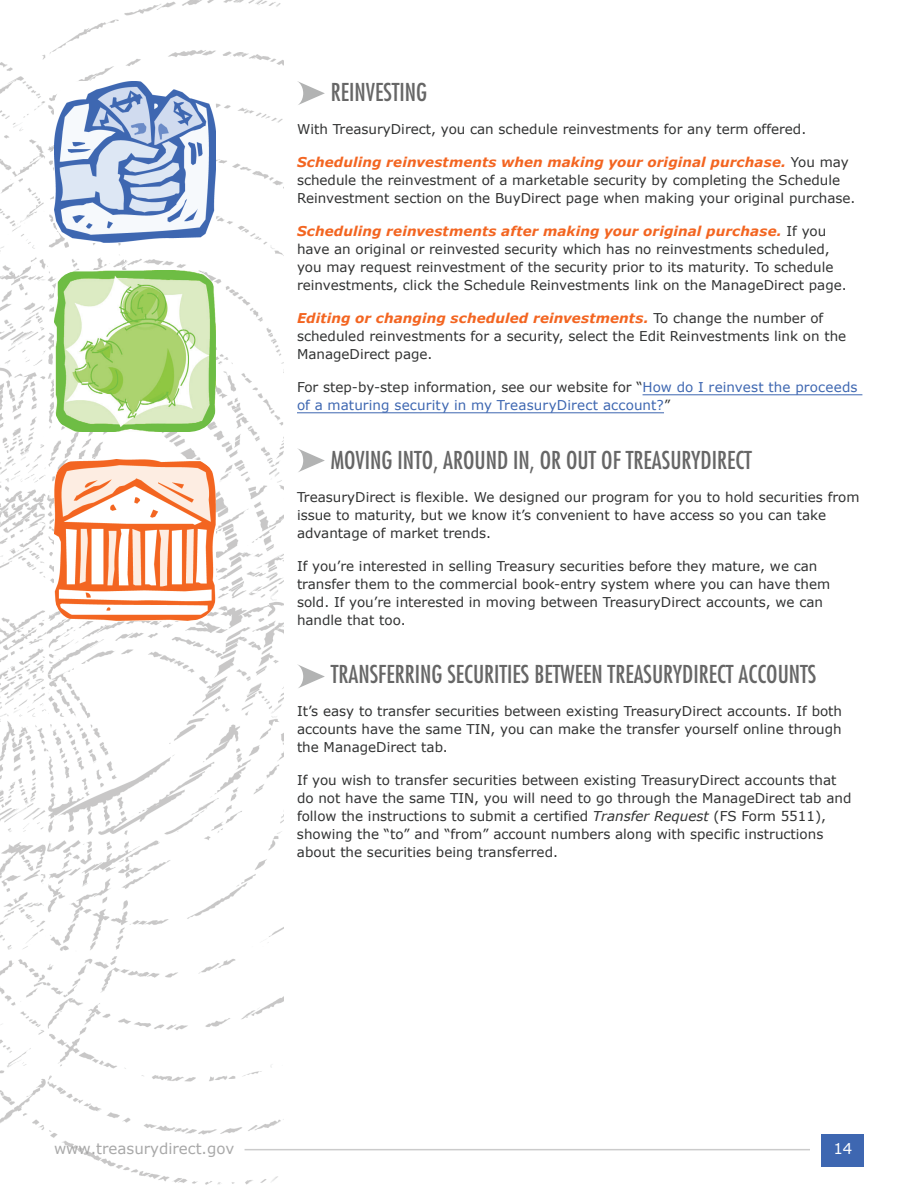
<style>
.page{position:relative;width:918px;height:1188px;background:#fff}
.page>*{position:absolute;margin:0;border:0;box-sizing:border-box;transform-origin:0 0}
.t1{font:condensed 24px "Futura Std";color:#666}
.t2{font:15px "Verdana";color:#a9a9a9}
.t3{font:15px "Verdana";color:#fff}
.t4{font:13.5px/18px "Verdana";color:#313232}
.t5{font:13.5px/18px "Verdana";color:#3e67b1}
.s1{font-weight:700;font-style:italic;color:#f36521}
.s2{color:#313232}
.s3{font-style:italic}
</style>
<div class="page">
<hr style="left:643px;top:394px;width:219px;height:1px;background:#3e67b1">
<hr style="left:297px;top:412px;width:367px;height:1px;background:#3e67b1">
<img style="left:0;top:0;width:284px;height:1185px">
<img style="left:54px;top:81px;width:162px;height:162px">
<img style="left:54px;top:270px;width:162px;height:162px">
<img style="left:54px;top:459px;width:162px;height:162px">
<svg style="left:297px;top:664px;width:28px;height:24px"></svg>
<svg style="left:297px;top:448px;width:28px;height:24px"></svg>
<svg style="left:297px;top:81px;width:28px;height:24px"></svg>
<div style="left:822px;top:1134px;width:42px;height:32px;background:#3e67b1"></div>
<hr style="left:245px;top:1149px;width:565px;height:1px;background:#cbcbcb">
<h1 class="t1" style="left:331px;top:78px;width:98px">REINVESTING</h1>
<p class="t4" style="left:297px;top:120px;width:511px">With TreasuryDirect, you can schedule reinvestments for any term offered.</p>
<p class="t4" style="left:297px;top:153px;width:560px"><span class="s1">Scheduling reinvestments when making your original purchase.</span> You may schedule the reinvestment of a marketable security by completing the Schedule<br>Reinvestment section on the BuyDirect page when making your original purchase.</p>
<p class="t4" style="left:297px;top:222px;width:551px"><span class="s1">Scheduling reinvestments after making your original purchase.</span> If you have an original or reinvested security which has no reinvestments scheduled, you may request reinvestment of the security prior to its maturity. To schedule reinvestments, click the Schedule Reinvestments link on the ManageDirect page.</p>
<p class="t4" style="left:297px;top:309px;width:551px"><span class="s1">Editing or changing scheduled reinvestments.</span> To change the number of scheduled reinvestments for a security, select the Edit Reinvestments link on the<br>ManageDirect page.</p>
<p class="t5" style="left:297px;top:378px;width:562px"><span class="s2">For step-by-step information, see our website for “</span>How do I reinvest the proceeds of a maturing security in my TreasuryDirect account?<span class="s2">”</span></p>
<h1 class="t1" style="left:331px;top:445px;width:423px">MOVING INTO, AROUND IN, OR OUT OF TREASURYDIRECT</h1>
<p class="t4" style="left:297px;top:488px;width:564px">TreasuryDirect is flexible. We designed our program for you to hold securities from issue to maturity, but we know it’s convenient to have access so you can take advantage of market trends.</p>
<p class="t4" style="left:297px;top:557px;width:535px">If you’re interested in selling Treasury securities before they mature, we can transfer them to the commercial book-entry system where you can have them sold. If you’re interested in moving between TreasuryDirect accounts, we can handle that too.</p>
<h1 class="t1" style="left:331px;top:660px;width:487px">TRANSFERRING SECURITIES BETWEEN TREASURYDIRECT ACCOUNTS</h1>
<p class="t4" style="left:297px;top:702px;width:547px;text-align:justify">It’s easy to transfer securities between existing TreasuryDirect accounts. If both accounts have the same TIN, you can make the transfer yourself online through the ManageDirect tab.</p>
<p class="t4" style="left:297px;top:771px;width:556px">If you wish to transfer securities between existing TreasuryDirect accounts that do not have the same TIN, you will need to go through the ManageDirect tab and follow the instructions to submit a certified <span class="s3">Transfer Request</span> (FS Form 5511), showing the “to” and “from” account numbers along with specific instructions about the securities being transferred.</p>
<p class="t2" style="left:54px;top:1138px;width:182px">www.treasurydirect.gov</p>
<p class="t3" style="left:833px;top:1138px;width:21px">14</p>
</div>
